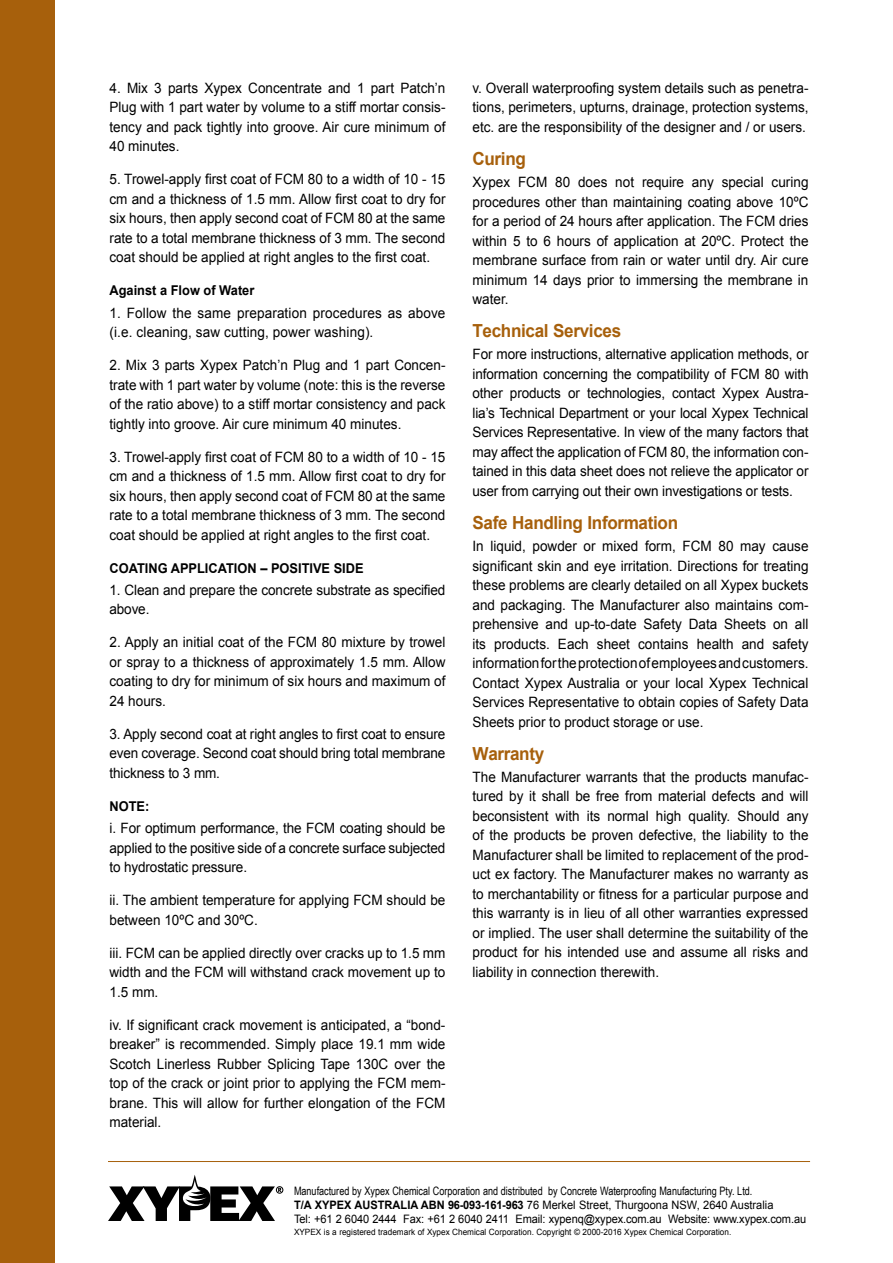
<style>
.page{position:relative;width:893px;height:1263px;background:#fff}
.page>*{position:absolute;margin:0;border:0;box-sizing:border-box;transform-origin:0 0}
.t1{font:700 18px "Arial";letter-spacing:-.02em;color:#a7600c;scale:.95 1}
.t2{font:14.25px/19.5px "Arial";color:#000;text-align:justify;scale:.95 1}
.t3{font:700 13.5px "Arial";color:#000;scale:.95 1}
.t4{font:11.7px/14.2px "Arial";letter-spacing:-.01em;color:#000;scale:.95 1}
.t5{font:11.7px "Arial Narrow";color:#000;scale:.95 1}
.t6{font:8.7px "Arial";color:#000;scale:.95 1}
.s1{font-weight:700}
</style>
<div class="page">
<div style="left:0;top:0;width:54px;height:1263px;background:#a7600c"></div>
<svg style="left:108px;top:1175px;width:175px;height:46px"></svg>
<hr style="left:108px;top:1161px;width:702px;height:1px;background:#a7600c">
<p class="t2" style="left:110px;top:78px;width:355px">4. Mix 3 parts Xypex Concentrate and 1 part Patch’n Plug with 1 part water by volume to a stiff mortar consis&shy;tency and pack tightly into groove. Air cure minimum of 40 minutes.</p>
<p class="t2" style="left:110px;top:170px;width:355px">5. Trowel-apply first coat of FCM 80 to a width of 10 - 15 cm and a thickness of 1.5 mm. Allow first coat to dry for six hours, then apply second coat of FCM 80 at the same rate to a total membrane thickness of 3 mm. The second coat should be applied at right angles to the first coat.</p>
<p class="t3" style="left:110px;top:282px;width:154px">Against a Flow of Water</p>
<p class="t2" style="left:110px;top:303px;width:355px">1. Follow the same preparation procedures as above (i.e. cleaning, saw cutting, power washing).</p>
<p class="t2" style="left:110px;top:355px;width:355px">2. Mix 3 parts Xypex Patch’n Plug and 1 part Concen&shy;trate with 1 part water by volume (note: this is the reverse of the ratio above) to a stiff mortar consistency and pack tightly into groove. Air cure minimum 40 minutes.</p>
<p class="t2" style="left:110px;top:447px;width:355px">3. Trowel-apply first coat of FCM 80 to a width of 10 - 15 cm and a thickness of 1.5 mm. Allow first coat to dry for six hours, then apply second coat of FCM 80 at the same rate to a total membrane thickness of 3 mm. The second coat should be applied at right angles to the first coat.</p>
<p class="t3" style="left:110px;top:559px;width:269px">COATING APPLICATION – POSITIVE SIDE</p>
<p class="t2" style="left:110px;top:580px;width:355px">1. Clean and prepare the concrete substrate as specified above.</p>
<p class="t2" style="left:110px;top:633px;width:355px">2. Apply an initial coat of the FCM 80 mixture by trowel or spray to a thickness of approximately 1.5 mm. Allow coating to dry for minimum of six hours and maximum of 24 hours.</p>
<p class="t2" style="left:110px;top:724px;width:355px">3. Apply second coat at right angles to first coat to ensure even coverage. Second coat should bring total membrane thickness to 3 mm.</p>
<p class="t3" style="left:110px;top:797px;width:43px">NOTE:</p>
<p class="t2" style="left:110px;top:818px;width:355px">i. For optimum performance, the FCM coating should be applied to the positive side of a concrete surface subjected to hydrostatic pressure.</p>
<p class="t2" style="left:110px;top:890px;width:355px">ii. The ambient temperature for applying FCM should be between 10ºC and 30ºC.</p>
<p class="t2" style="left:110px;top:943px;width:355px">iii. FCM can be applied directly over cracks up to 1.5 mm width and the FCM will withstand crack movement up to 1.5 mm.</p>
<p class="t2" style="left:110px;top:1015px;width:355px">iv. If significant crack movement is anticipated, a “bond&shy;breaker” is recommended. Simply place 19.1 mm wide Scotch Linerless Rubber Splicing Tape 130C over the top of the crack or joint prior to applying the FCM mem&shy;brane. This will allow for further elongation of the FCM material.</p>
<p class="t2" style="left:472px;top:78px;width:355px">v. Overall waterproofing system details such as penetra&shy;tions, perimeters, upturns, drainage, protection systems, etc. are the responsibility of the designer and / or users.</p>
<p class="t1" style="left:472px;top:147px;width:58px">Curing</p>
<p class="t2" style="left:472px;top:172px;width:355px">Xypex FCM 80 does not require any special curing procedures other than maintaining coating above 10ºC for a period of 24 hours after application. The FCM dries within 5 to 6 hours of application at 20ºC. Protect the membrane surface from rain or water until dry. Air cure minimum 14 days prior to immersing the membrane in water.</p>
<p class="t1" style="left:472px;top:319px;width:158px">Technical Services</p>
<p class="t2" style="left:472px;top:345px;width:355px">For more instructions, alternative application methods, or information concerning the compatibility of FCM 80 with other products or technologies, contact Xypex Austra&shy;lia’s Technical Department or your local Xypex Technical Services Representative. In view of the many factors that may affect the application of FCM 80, the information con&shy;tained in this data sheet does not relieve the applicator or user from carrying out their own investigations or tests.</p>
<p class="t1" style="left:472px;top:510px;width:218px">Safe Handling Information</p>
<p class="t2" style="left:472px;top:536px;width:355px">In liquid, powder or mixed form, FCM 80 may cause significant skin and eye irritation. Directions for treating these problems are clearly detailed on all Xypex buckets and packaging. The Manufacturer also maintains com&shy;prehensive and up-to-date Safety Data Sheets on all its products. Each sheet contains health and safety information for the protection of employees and customers.<br>Contact Xypex Australia or your local Xypex Technical Services Representative to obtain copies of Safety Data Sheets prior to product storage or use.</p>
<p class="t1" style="left:472px;top:741px;width:77px">Warranty</p>
<p class="t2" style="left:472px;top:767px;width:355px">The Manufacturer warrants that the products manufac&shy;tured by it shall be free from material defects and will beconsistent with its normal high quality. Should any of the products be proven defective, the liability to the Manufacturer shall be limited to replacement of the prod&shy;uct ex factory. The Manufacturer makes no warranty as to merchantability or fitness for a particular purpose and this warranty is in lieu of all other warranties expressed or implied. The user shall determine the suitability of the product for his intended use and assume all risks and liability in connection therewith.</p>
<p class="t5" style="left:294px;top:1184px;width:484px">Manufactured by Xypex Chemical Corporation and distributed by Concrete Waterproofing Manufacturing Pty. Ltd.</p>
<p class="t4" style="left:294px;top:1198px;width:541px"><span class="s1">T/A XYPEX AUSTRALIA ABN 96-093-161-963</span> 76 Merkel Street, Thurgoona NSW, 2640 Australia<br>Tel: +61 2 6040 2444 Fax: +61 2 6040 2411 Email: xypenq@xypex.com.au Website: www.xypex.com.au</p>
<p class="t6" style="left:294px;top:1226px;width:462px">XYPEX is a registered trademark of Xypex Chemical Corporation. Copyright © 2000-2016 Xypex Chemical Corporation.</p>
</div>
